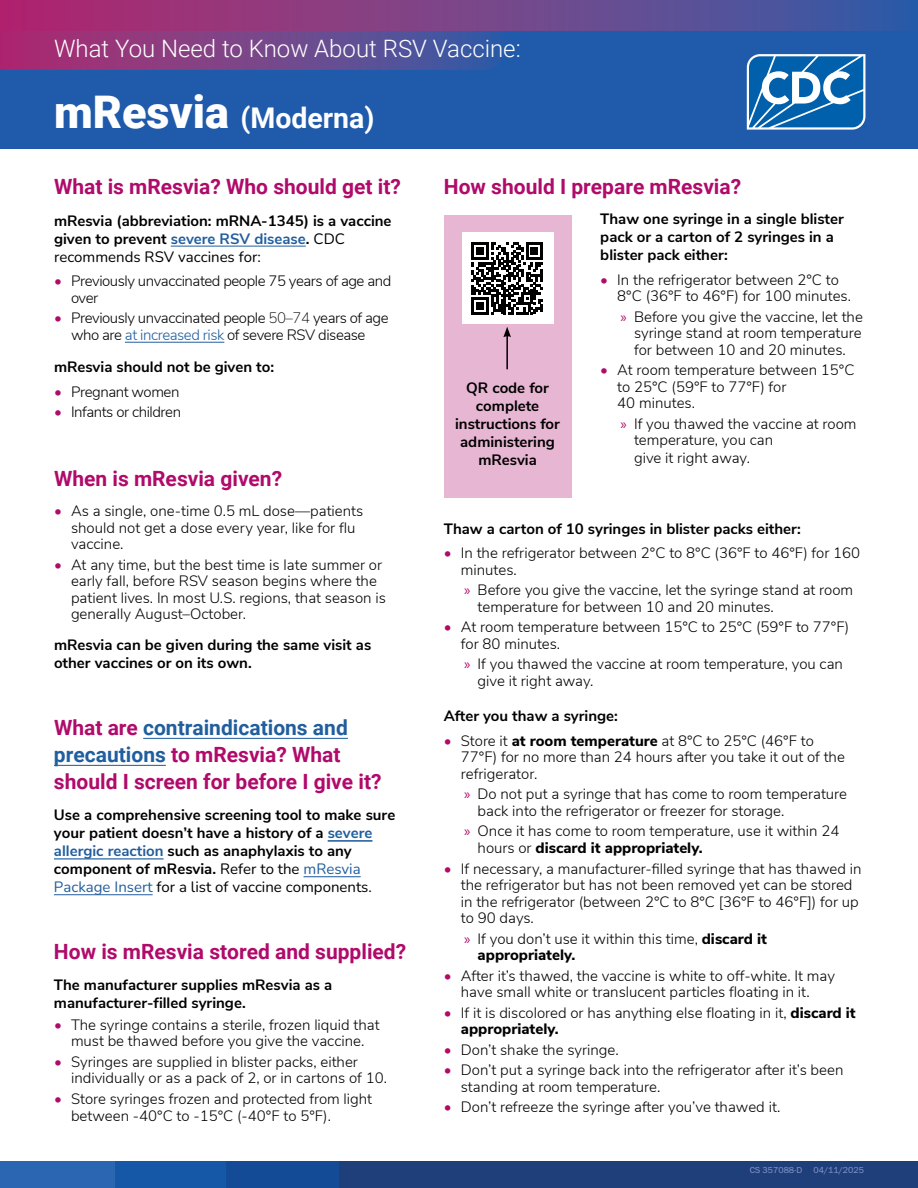
<style>
.page{position:relative;width:918px;height:1188px;background:#fff}
.page>*{position:absolute;margin:0;border:0;box-sizing:border-box;transform-origin:0 0}
.H1-_title{font:700 28.5px "Roboto";color:#fff}
.H1-_title-2{font:300 24px "Roboto";color:#fff}
.H2_Subhead{font:700 21px/27px "Roboto";color:#b00a6b}
.t1{font:300 15px/16.5px "Nunito Sans";color:#000}
.t2{font:700 15px/18px "Nunito Sans";color:#000}
.t3{font:300 15px/16.5px "Nunito Sans";letter-spacing:-.03em;color:#000}
.t4{font:9px "Franklin Gothic URW Boo";color:#8b99cd}
.s1{font-weight:900;font-size:45px}
.s2{color:#215e9e}
.s3{font-family:"Nunito";font-weight:400}
.s4{color:#b00a6b}
.s5{font-family:"Nunito";font-weight:200}
.s6{font-family:"Nunito";font-weight:400;color:#215e9e}
.s7{font-family:"Myriad Pro";font-weight:400;color:#b00a6b}
.s8{font-weight:800}
</style>
<div class="page">
<div style="left:339px;top:1161px;width:579px;height:27px;background:#1f3f7a"></div>
<div style="left:226px;top:1161px;width:113px;height:27px;background:#134b97"></div>
<div style="left:112px;top:1161px;width:114px;height:27px;background:#1658a8"></div>
<div style="left:0;top:1161px;width:115px;height:27px;background:#2a66b1"></div>
<div style="left:0;top:27px;width:918px;height:121px;background:#205aaa"></div>
<svg style="left:0;top:31px;width:495px;height:39px;background:#764389"></svg>
<div style="left:0;top:0;width:918px;height:31px;background:linear-gradient(to right,#b7286c,#375fa7)"></div>
<svg style="left:747px;top:54px;width:119px;height:76px;background:#4b8ec4"></svg>
<div style="left:444px;top:215px;width:127px;height:282px;background:#e7b6d3"></div>
<hr style="left:506px;top:335px;width:2px;height:34px;background:#000">
<svg style="left:503px;top:327px;width:8px;height:10px"></svg>
<div style="left:462px;top:232px;width:91px;height:92px;background:#fff"></div>
<svg style="left:471px;top:242px;width:72px;height:72px"></svg>
<hr style="left:171px;top:246px;width:135px;height:1px;background:#215e9e">
<hr style="left:125px;top:342px;width:99px;height:1px;background:#215e9e">
<hr style="left:143px;top:738px;width:205px;height:1px;background:#215e9e">
<hr style="left:54px;top:765px;width:112px;height:1px;background:#215e9e">
<hr style="left:328px;top:841px;width:44px;height:1px;background:#215e9e">
<hr style="left:54px;top:859px;width:110px;height:1px;background:#215e9e">
<hr style="left:304px;top:876px;width:57px;height:1px;background:#215e9e">
<hr style="left:54px;top:894px;width:99px;height:1px;background:#215e9e">
<h1 class="H1-_title-2" style="left:54px;top:32px;width:468px">What You Need to Know About RSV Vaccine:</h1>
<h1 class="H1-_title" style="left:54px;top:97px;width:322px"><span class="s1">mResvia</span> (Moderna)</h1>
<p class="H2_Subhead" style="left:54px;top:172px;width:348px">What is mResvia? Who should get it?</p>
<p class="t2" style="left:54px;top:210px;width:339px">mResvia (abbreviation: mRNA-1345) is a vaccine given to prevent <span class="s2">severe RSV disease</span>. <span class="s3">CDC recommends RSV vaccines for:</span></p>
<p class="t3" style="left:71px;top:272px;width:322px;text-indent:-17px"><span class="s4">•</span> Previously unvaccinated people 75 years of age and over</p>
<p class="t3" style="left:54px;top:309px;width:336px;text-align:center"><span class="s4">•</span> Previously unvaccinated people <span class="s5">50–74</span> years of age who are <span class="s2">at increased risk</span> of severe RSV disease</p>
<p class="t2" style="left:54px;top:357px;width:222px">mResvia should not be given to:</p>
<p class="t3" style="left:54px;top:382px;width:127px"><span class="s4">•</span> Pregnant women</p>
<p class="t3" style="left:54px;top:403px;width:129px"><span class="s4">•</span> Infants or children</p>
<h2 class="H2_Subhead" style="left:54px;top:464px;width:230px">When is mResvia given?</h2>
<p class="t1" style="left:71px;top:502px;width:294px;text-indent:-17px"><span class="s4">•</span> As a single, one-time 0.5 mL dose—patients should not get a dose every year, like for flu vaccine.</p>
<p class="t1" style="left:71px;top:555px;width:316px;text-indent:-17px"><span class="s4">•</span> At any time, but the best time is late summer or early fall, before RSV season begins where the patient lives. In most U.S. regions, that season is generally August–October.</p>
<p class="t2" style="left:54px;top:635px;width:319px">mResvia can be given during the same visit as other vaccines or on its own.</p>
<p class="H2_Subhead" style="left:54px;top:713px;width:329px">What are <span class="s2">contraindications and precautions</span> to mResvia? What should I screen for before I give it?</p>
<p class="t2" style="left:54px;top:805px;width:343px">Use a comprehensive screening tool to make sure your patient doesn’t have a history of a <span class="s2">severe allergic reaction</span> such as anaphylaxis to any component of mResvia. <span class="s3">Refer to the</span> <span class="s6">mResvia Package Insert</span> <span class="s3">for a list of vaccine components.</span></p>
<p class="H2_Subhead" style="left:54px;top:937px;width:354px">How is mResvia stored and supplied?</p>
<p class="t2" style="left:54px;top:975px;width:280px">The manufacturer supplies mResvia as a manufacturer-filled syringe.</p>
<p class="t1" style="left:54px;top:1016px;width:327px;text-align:center"><span class="s4">•</span> The syringe contains a sterile, frozen liquid that must be thawed before you give the vaccine.</p>
<p class="t1" style="left:71px;top:1053px;width:318px;text-indent:-17px"><span class="s4">•</span> Syringes are supplied in blister packs, either individually or as a pack of 2, or in cartons of 10.</p>
<p class="t1" style="left:71px;top:1090px;width:303px;text-indent:-17px"><span class="s4">•</span> Store syringes frozen and protected from light between -40°C to -15°C (-40°F to 5°F).</p>
<h2 class="H2_Subhead" style="left:444px;top:172px;width:299px">How should I prepare mResvia?</h2>
<p class="t2" style="left:600px;top:209px;width:245px">Thaw one syringe in a single blister pack or a carton of 2 syringes in a blister pack either:</p>
<p class="t1" style="left:617px;top:270px;width:235px;text-indent:-17px"><span class="s4">•</span> In the refrigerator between 2°C to<br>8°C (36°F to 46°F) for 100 minutes.</p>
<p class="t1" style="left:634px;top:307px;width:230px;text-align:justify;text-indent:-14px"><span class="s7">»</span> Before you give the vaccine, let the syringe stand at room temperature for between 10 and 20 minutes.</p>
<p class="t1" style="left:617px;top:361px;width:239px;text-indent:-17px"><span class="s4">•</span> At room temperature between 15°C to 25°C (59°F to 77°F) for<br>40 minutes.</p>
<p class="t1" style="left:634px;top:414px;width:224px;text-indent:-14px"><span class="s7">»</span> If you thawed the vaccine at room temperature, you can</p>
<p class="t1" style="left:634px;top:449px;width:117px">give it right away.</p>
<p class="t2" style="left:455px;top:378px;width:106px;text-align:center">QR code for complete instructions for administering mResvia</p>
<p class="t2" style="left:444px;top:518px;width:359px">Thaw a carton of 10 syringes in blister packs either:</p>
<p class="t1" style="left:461px;top:544px;width:401px;text-indent:-17px"><span class="s4">•</span> In the refrigerator between 2°C to 8°C (36°F to 46°F) for 160 minutes.</p>
<p class="t1" style="left:478px;top:581px;width:377px;text-indent:-14px"><span class="s7">»</span> Before you give the vaccine, let the syringe stand at room temperature for between 10 and 20 minutes.</p>
<p class="t1" style="left:461px;top:618px;width:390px;text-indent:-17px"><span class="s4">•</span> At room temperature between 15°C to 25°C (59°F to 77°F) for 80 minutes.</p>
<p class="t1" style="left:478px;top:655px;width:367px;text-indent:-14px"><span class="s7">»</span> If you thawed the vaccine at room temperature, you can give it right away.</p>
<p class="t2" style="left:444px;top:706px;width:176px">After you thaw a syringe:</p>
<p class="t1" style="left:461px;top:732px;width:386px;text-indent:-17px"><span class="s4">•</span> Store it <span class="s8">at room temperature</span> at 8°C to 25°C (46°F to<br>77°F) for no more than 24 hours after you take it out of the refrigerator.</p>
<p class="t1" style="left:478px;top:785px;width:371px;text-indent:-14px"><span class="s7">»</span> Do not put a syringe that has come to room temperature back into the refrigerator or freezer for storage.</p>
<p class="t1" style="left:478px;top:822px;width:363px;text-indent:-14px"><span class="s7">»</span> Once it has come to room temperature, use it within 24 hours or <span class="s8">discard it appropriately.</span></p>
<p class="t1" style="left:461px;top:859px;width:402px;text-indent:-17px"><span class="s4">•</span> If necessary, a manufacturer-filled syringe that has thawed in the refrigerator but has not been removed yet can be stored in the refrigerator (between 2°C to 8°C [36°F to 46°F]) for up to 90 days.</p>
<p class="t1" style="left:478px;top:929px;width:291px;text-indent:-14px"><span class="s7">»</span> If you don’t use it within this time, <span class="s8">discard it appropriately.</span></p>
<p class="t1" style="left:444px;top:966px;width:393px;text-align:center"><span class="s4">•</span> After it’s thawed, the vaccine is white to off-white. It may have small white or translucent particles floating in it.</p>
<p class="t1" style="left:461px;top:1003px;width:396px;text-indent:-17px"><span class="s4">•</span> If it is discolored or has anything else floating in it, <span class="s8">discard it appropriately.</span></p>
<p class="t1" style="left:444px;top:1040px;width:176px"><span class="s4">•</span> Don’t shake the syringe.</p>
<p class="t1" style="left:461px;top:1061px;width:384px;text-indent:-17px"><span class="s4">•</span> Don’t put a syringe back into the refrigerator after it’s been standing at room temperature.</p>
<p class="t1" style="left:444px;top:1098px;width:338px"><span class="s4">•</span> Don’t refreeze the syringe after you’ve thawed it.</p>
<p class="t4" style="left:750px;top:1164px;width:116px">CS 357088-D 04/11/2025</p>
</div>
